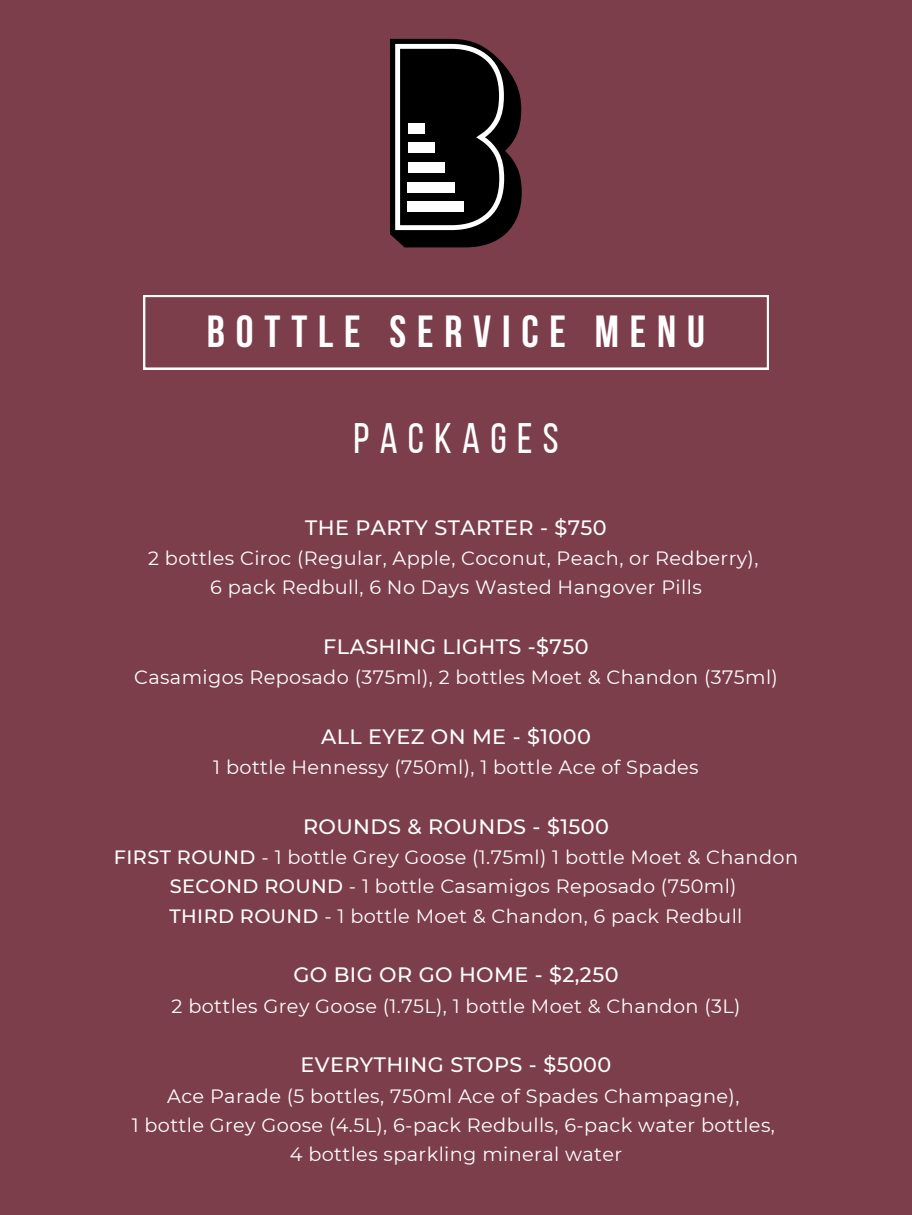
<style>
.page{position:relative;width:912px;height:1215px;background:#fff}
.page>*{position:absolute;margin:0;border:0;box-sizing:border-box;transform-origin:0 0}
.t1{font:700 44.78px "Bebas Neue";letter-spacing:.24em;color:#fff}
.t2{font:42.53px "Bebas Neue";letter-spacing:.24em;color:#fff}
.t3{font:500 20.77px "Montserrat";letter-spacing:.02em;color:#fff}
.t4{font:19.27px/29.2px "Montserrat";letter-spacing:.02em;color:#fff;text-align:center}
.s1{font-weight:500}
</style>
<div class="page">
<div style="left:0;top:0;width:911px;height:1215px;background:#7d3e4b"></div>
<svg style="left:390px;top:39px;width:131px;height:208px;background:#252021"></svg>
<div style="left:407px;top:142px;width:27px;height:11px;background:#fff"></div>
<div style="left:407px;top:123px;width:17px;height:11px;background:#fff"></div>
<div style="left:407px;top:162px;width:37px;height:11px;background:#fff"></div>
<div style="left:407px;top:182px;width:48px;height:11px;background:#fff"></div>
<div style="left:407px;top:201px;width:57px;height:11px;background:#fff"></div>
<svg style="left:144px;top:295px;width:624px;height:74px"></svg>
<p class="t1" style="left:207px;top:313px;width:499px">BOTTLE SERVICE MENU</p>
<p class="t2" style="left:353px;top:421px;width:206px">PACKAGES</p>
<p class="t3" style="left:305px;top:514px;width:303px">THE PARTY STARTER - $750</p>
<p class="t4" style="left:148px;top:543px;width:611px">2 bottles Ciroc (Regular, Apple, Coconut, Peach, or Redberry),</p>
<p class="t4" style="left:210px;top:573px;width:493px">6 pack Redbull, 6 No Days Wasted Hangover Pills</p>
<p class="t3" style="left:323px;top:634px;width:267px">FLASHING LIGHTS -$750</p>
<p class="t4" style="left:134px;top:663px;width:645px">Casamigos Reposado (375ml), 2 bottles Moet &amp; Chandon (375ml)</p>
<p class="t3" style="left:321px;top:724px;width:271px">ALL EYEZ ON ME - $1000</p>
<p class="t4" style="left:213px;top:753px;width:487px">1 bottle Hennessy (750ml), 1 bottle Ace of Spades</p>
<p class="t3" style="left:303px;top:814px;width:307px">ROUNDS &amp; ROUNDS - $1500</p>
<p class="t4" style="left:114px;top:843px;width:685px"><span class="s1">FIRST ROUND</span> - 1 bottle Grey Goose (1.75ml) 1 bottle Moet &amp; Chandon<br><span class="s1">SECOND ROUND</span> - 1 bottle Casamigos Reposado (750ml)</p>
<p class="t4" style="left:169px;top:901px;width:574px"><span class="s1">THIRD ROUND</span> - 1 bottle Moet &amp; Chandon, 6 pack Redbull</p>
<p class="t3" style="left:293px;top:962px;width:326px">GO BIG OR GO HOME - $2,250</p>
<p class="t4" style="left:171px;top:991px;width:570px">2 bottles Grey Goose (1.75L), 1 bottle Moet &amp; Chandon (3L)</p>
<p class="t3" style="left:300px;top:1052px;width:312px">EVERYTHING STOPS - $5000</p>
<p class="t4" style="left:167px;top:1081px;width:573px">Ace Parade (5 bottles, 750ml Ace of Spades Champagne),</p>
<p class="t4" style="left:132px;top:1110px;width:644px">1 bottle Grey Goose (4.5L), 6-pack Redbulls, 6-pack water bottles,</p>
<p class="t4" style="left:290px;top:1140px;width:334px">4 bottles sparkling mineral water</p>
</div>
